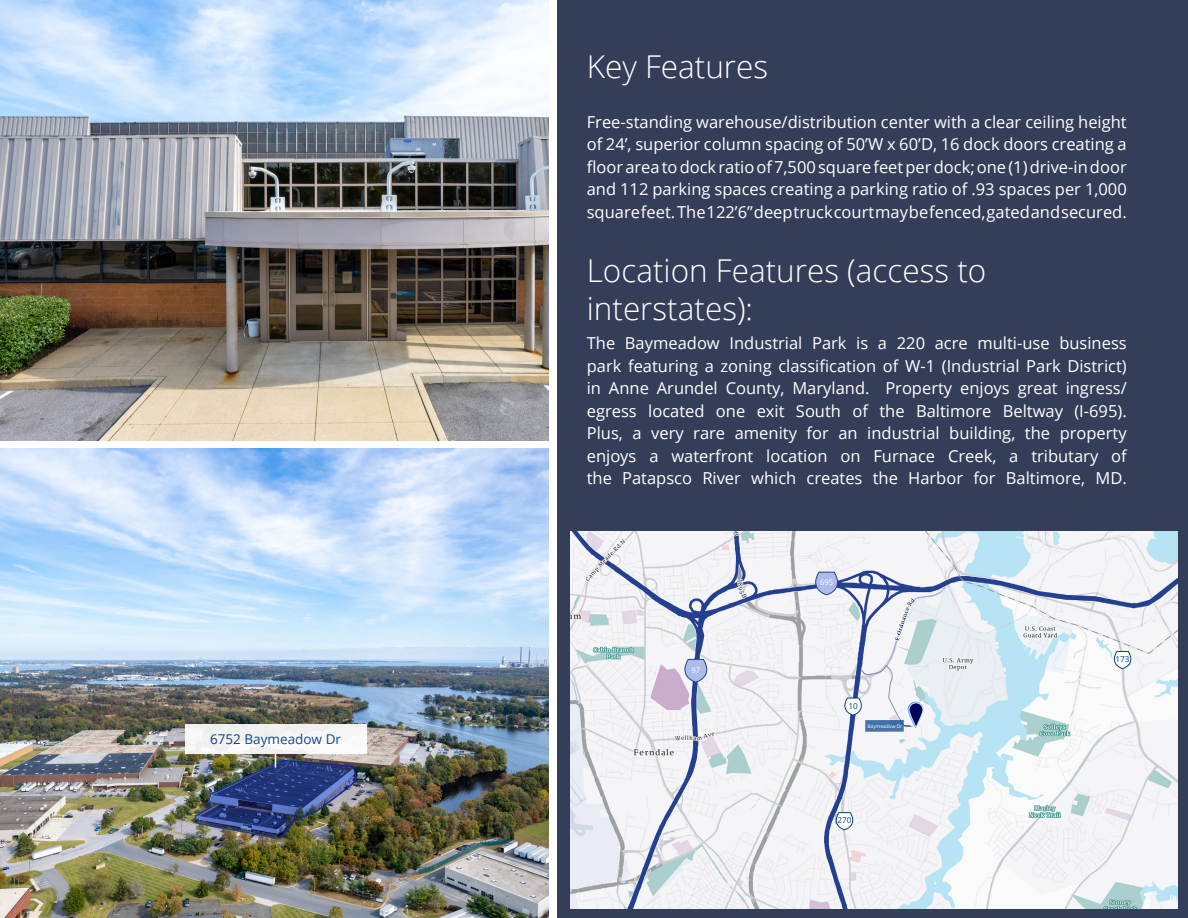
<style>
.page{position:relative;width:1188px;height:918px;background:#fff}
.page>*{position:absolute;margin:0;border:0;box-sizing:border-box;transform-origin:0 0}
.t1{font:300 31.5px/37.8px "Open Sans";color:#fff}
.t2{font:16.5px/22.5px "Open Sans";color:#fff;text-align:justify}
.t3{font:13.5px "Open Sans";color:#05428c}
.t4{font:8.25px "Open Sans";color:#05428c}
.t5{font:7.65px "Open Sans";color:#fff}
.t6{font:4.8px "Open Sans";color:#fff}
</style>
<div class="page">
<div style="left:557px;top:0;width:631px;height:918px;background:#353e59"></div>
<img style="left:0;top:0;width:549px;height:441px">
<img style="left:0;top:448px;width:549px;height:470px">
<img style="left:571px;top:531px;width:607px;height:378px">
<svg style="left:815px;top:571px;width:23px;height:38px"></svg>
<svg style="left:684px;top:658px;width:23px;height:38px"></svg>
<div style="left:909px;top:702px;width:14px;height:26px;border:1px solid #c3e6ff;border-radius:7px"></div>
<svg style="left:836px;top:812px;width:17px;height:18px"></svg>
<svg style="left:1114px;top:651px;width:17px;height:18px"></svg>
<div style="left:865px;top:720px;width:39px;height:12px;background:#4471a8"></div>
<svg style="left:844px;top:585px;width:103px;height:142px;background:#cfd7e4"></svg>
<div style="left:185px;top:725px;width:181px;height:29px;background:#f6f5f4"></div>
<img style="left:194px;top:753px;width:163px;height:87px">
<p class="t3" style="left:210px;top:730px;width:132px">6752 Baymeadow Dr</p>
<p class="t1" style="left:587px;top:47px;width:183px">Key Features</p>
<p class="t2" style="left:587px;top:110px;width:542px">Free-standing warehouse/distribution center with a clear ceiling height of 24’, superior column spacing of 50’W x 60’D, 16 dock doors creating a floor area to dock ratio of 7,500 square feet per dock; one (1) drive-in door and 112 parking spaces creating a parking ratio of .93 spaces per 1,000 square feet. The 122’6” deep truck court may be fenced, gated and secured.</p>
<p class="t1" style="left:587px;top:251px;width:401px">Location Features (access to interstates):</p>
<p class="t2" style="left:587px;top:332px;width:542px">The Baymeadow Industrial Park is a 220 acre multi-use business park featuring a zoning classification of W-1 (Industrial Park District) in Anne Arundel County, Maryland. Property enjoys great ingress/ egress located one exit South of the Baltimore Beltway (I-695).<br>Plus, a very rare amenity for an industrial building, the property enjoys a waterfront location on Furnace Creek, a tributary of the Patapsco River which creates the Harbor for Baltimore, MD.</p>
<p class="t5" style="left:691px;top:665px;width:10px">97</p>
<p class="t5" style="left:820px;top:577px;width:15px">695</p>
<p class="t4" style="left:848px;top:700px;width:11px">10</p>
<p class="t6" style="left:868px;top:723px;width:36px">Baymeadow Dr</p>
<p class="t4" style="left:838px;top:815px;width:16px">270</p>
<p class="t4" style="left:1116px;top:653px;width:16px">173</p>
</div>
